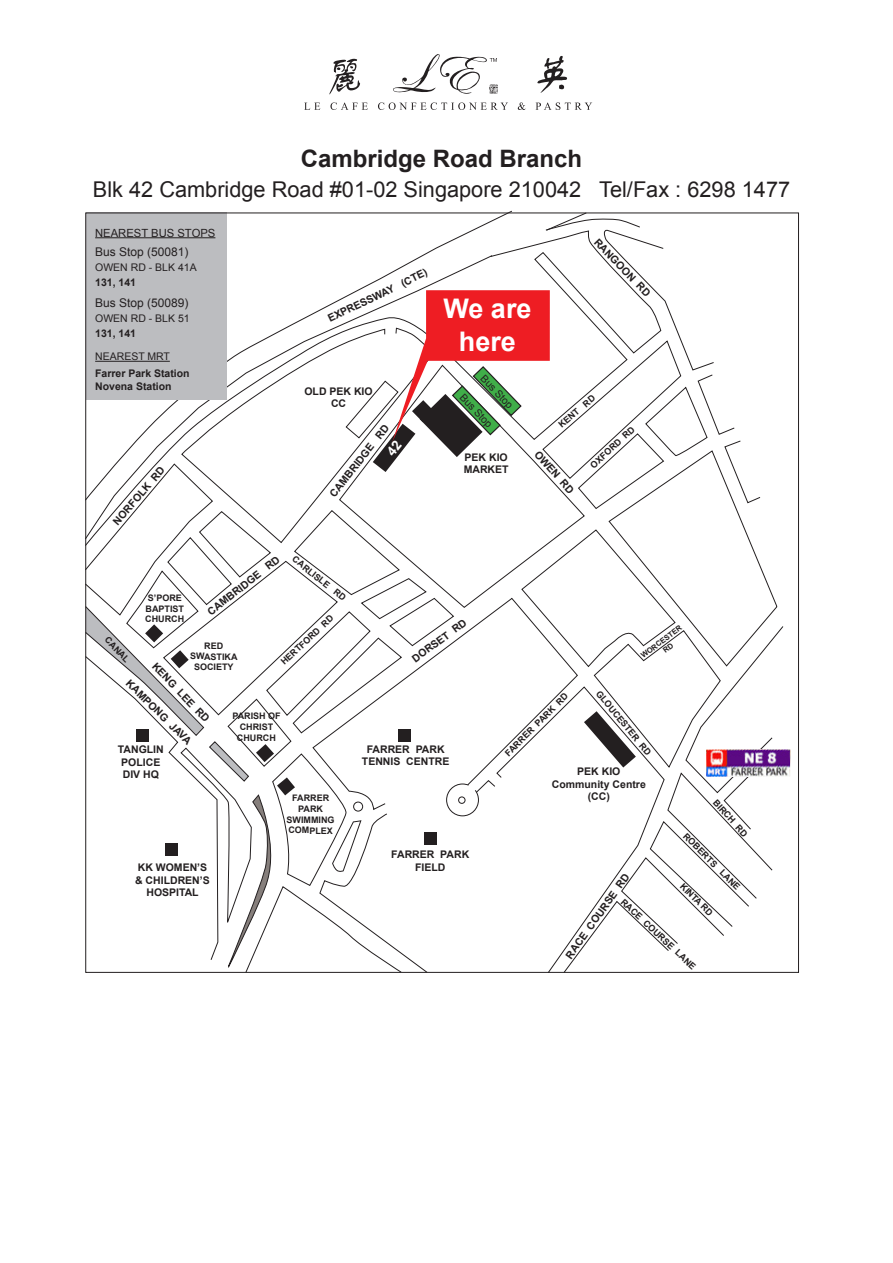
<style>
.page{position:relative;width:893px;height:1263px;background:#fff}
.page>*{position:absolute;margin:0;border:0;box-sizing:border-box;transform-origin:0 0}
.t1{font:700 27px/32.4px "Arial";color:#fff;text-align:center}
.t2{font:700 24px "Arial";color:#231f20}
.t3{font:21.75px "Arial";color:#231f20}
.t4{font:12px "Arial";color:#231f20}
.t5{font:11.25px "Arial";color:#231f20}
.t6{font:700 10.5px/12.6px "Arial";color:#231f20;text-align:center}
.t7{font:10.5px/15px "Arial";color:#231f20}
.t8{font:10.35px "Arial";color:#231f20}
.t9{font:700 9px "Arial";letter-spacing:-.005em;color:#231f20}
.t10{font:700 7.5px/9px "Arial";color:#231f20;text-align:center}
.s1{font-weight:700}
</style>
<div class="page">
<svg style="left:393px;top:54px;width:105px;height:40px"></svg>
<svg style="left:304px;top:103px;width:16px;height:7px"></svg>
<svg style="left:330px;top:102px;width:38px;height:8px"></svg>
<svg style="left:378px;top:102px;width:130px;height:8px"></svg>
<svg style="left:518px;top:102px;width:7px;height:8px"></svg>
<svg style="left:535px;top:102px;width:57px;height:8px"></svg>
<svg style="left:329px;top:58px;width:31px;height:36px"></svg>
<svg style="left:537px;top:56px;width:30px;height:37px"></svg>
<img style="left:784px;top:750px;width:7px;height:26px">
<svg style="left:85px;top:212px;width:699px;height:761px"></svg>
<p class="t2" style="left:301px;top:143px;width:283px">Cambridge Road Branch</p>
<p class="t3" style="left:93px;top:175px;width:699px">Blk 42 Cambridge Road #01-02 Singapore 210042 Tel/Fax : 6298 1477</p>
<p class="t5" style="left:95px;top:225px;width:122px">NEAREST BUS STOPS</p>
<p class="t4" style="left:95px;top:244px;width:95px">Bus Stop (50081)</p>
<p class="t7" style="left:95px;top:260px;width:103px">OWEN RD - BLK 41A</p>
<p class="t6" style="left:95px;top:276px;width:42px">131, 141</p>
<p class="t4" style="left:95px;top:295px;width:95px">Bus Stop (50089)</p>
<p class="t7" style="left:95px;top:311px;width:96px">OWEN RD - BLK 51<br><span class="s1">131, 141</span></p>
<p class="t7" style="left:95px;top:349px;width:76px">NEAREST MRT</p>
<p class="t6" style="left:95px;top:367px;width:96px">Farrer Park Station</p>
<p class="t6" style="left:95px;top:380px;width:78px">Novena Station</p>
<p class="t6" style="left:111px;top:519px;width:74px;rotate:-49deg">NORFOLK RD</p>
<p class="t6" style="left:326px;top:314px;width:111px;rotate:-26deg">EXPRESSWAY (CTE)</p>
<p class="t6" style="left:304px;top:385px;width:70px">OLD PEK KIO</p>
<p class="t6" style="left:331px;top:397px;width:17px">CC</p>
<p class="t6" style="left:327px;top:492px;width:90px;rotate:-52deg">CAMBRIDGE RD</p>
<p class="t1" style="left:443px;top:293px;width:90px">We are here</p>
<p class="t6" style="left:600px;top:236px;width:77px;rotate:46deg">RANGOON RD</p>
<p class="t8" style="left:487px;top:372px;width:43px;rotate:46deg">Bus Stop</p>
<p class="t8" style="left:467px;top:391px;width:43px;rotate:46deg">Bus Stop</p>
<p class="t6" style="left:465px;top:451px;width:45px">PEK KIO</p>
<p class="t6" style="left:464px;top:463px;width:46px">MARKET</p>
<p class="t9" style="left:556px;top:421px;width:46px;rotate:-40deg">KENT RD</p>
<p class="t9" style="left:588px;top:462px;width:58px;rotate:-42deg">OXFORD RD</p>
<p class="t6" style="left:541px;top:448px;width:55px;rotate:48deg">OWEN RD</p>
<p class="t6" style="left:205px;top:608px;width:90px;rotate:-38deg">CAMBRIDGE RD</p>
<p class="t9" style="left:297px;top:553px;width:67px;rotate:38deg">CARLISLE RD</p>
<p class="t9" style="left:278px;top:658px;width:69px;rotate:-43deg">HERTFORD RD</p>
<p class="t9" style="left:148px;top:592px;width:36px">S’PORE</p>
<p class="t9" style="left:146px;top:603px;width:40px">BAPTIST</p>
<p class="t9" style="left:145px;top:613px;width:41px">CHURCH</p>
<p class="t9" style="left:111px;top:634px;width:33px;rotate:46deg">CANAL</p>
<p class="t9" style="left:204px;top:639px;width:21px">RED</p>
<p class="t9" style="left:190px;top:650px;width:49px">SWASTIKA</p>
<p class="t9" style="left:194px;top:661px;width:41px">SOCIETY</p>
<p class="t6" style="left:158px;top:660px;width:79px;rotate:46deg">KENG LEE RD</p>
<p class="t6" style="left:132px;top:677px;width:89px;rotate:45deg">KAMPONG JAVA</p>
<p class="t9" style="left:232px;top:710px;width:50px">PARISH OF</p>
<p class="t9" style="left:240px;top:721px;width:35px">CHRIST</p>
<p class="t9" style="left:237px;top:732px;width:41px">CHURCH</p>
<p class="t6" style="left:118px;top:743px;width:47px">TANGLIN</p>
<p class="t6" style="left:121px;top:756px;width:41px">POLICE</p>
<p class="t6" style="left:123px;top:769px;width:38px">DIV HQ</p>
<p class="t9" style="left:292px;top:792px;width:38px">FARRER</p>
<p class="t9" style="left:298px;top:803px;width:26px">PARK</p>
<p class="t9" style="left:287px;top:813px;width:50px">SWIMMING</p>
<p class="t9" style="left:288px;top:824px;width:46px">COMPLEX</p>
<p class="t6" style="left:410px;top:655px;width:66px;rotate:-37deg">DORSET RD</p>
<p class="t6" style="left:362px;top:743px;width:89px">FARRER PARK<br>TENNIS CENTRE</p>
<p class="t6" style="left:391px;top:848px;width:79px">FARRER PARK</p>
<p class="t6" style="left:138px;top:861px;width:71px">KK WOMEN’S</p>
<p class="t6" style="left:415px;top:861px;width:32px">FIELD</p>
<p class="t6" style="left:135px;top:874px;width:76px">&amp; CHILDREN’S</p>
<p class="t6" style="left:146px;top:887px;width:54px">HOSPITAL</p>
<p class="t9" style="left:502px;top:750px;width:86px;rotate:-45deg">FARRER PARK RD</p>
<p class="t10" style="left:639px;top:653px;width:50px;rotate:-37deg">WORCESTER<br>RD</p>
<p class="t9" style="left:602px;top:688px;width:82px;rotate:50deg">GLOUCESTER RD</p>
<p class="t6" style="left:577px;top:765px;width:45px">PEK KIO</p>
<p class="t6" style="left:552px;top:778px;width:95px">Community Centre (CC)</p>
<p class="t9" style="left:719px;top:797px;width:48px;rotate:48deg">BIRCH RD</p>
<p class="t9" style="left:689px;top:830px;width:78px;rotate:45deg">ROBERTS LANE</p>
<p class="t6" style="left:564px;top:954px;width:103px;rotate:-55deg">RACE COURSE RD</p>
<p class="t9" style="left:686px;top:880px;width:43px;rotate:45deg">KINTA RD</p>
<p class="t9" style="left:626px;top:896px;width:100px;rotate:43deg">RACE COURSE LANE</p>
</div>
